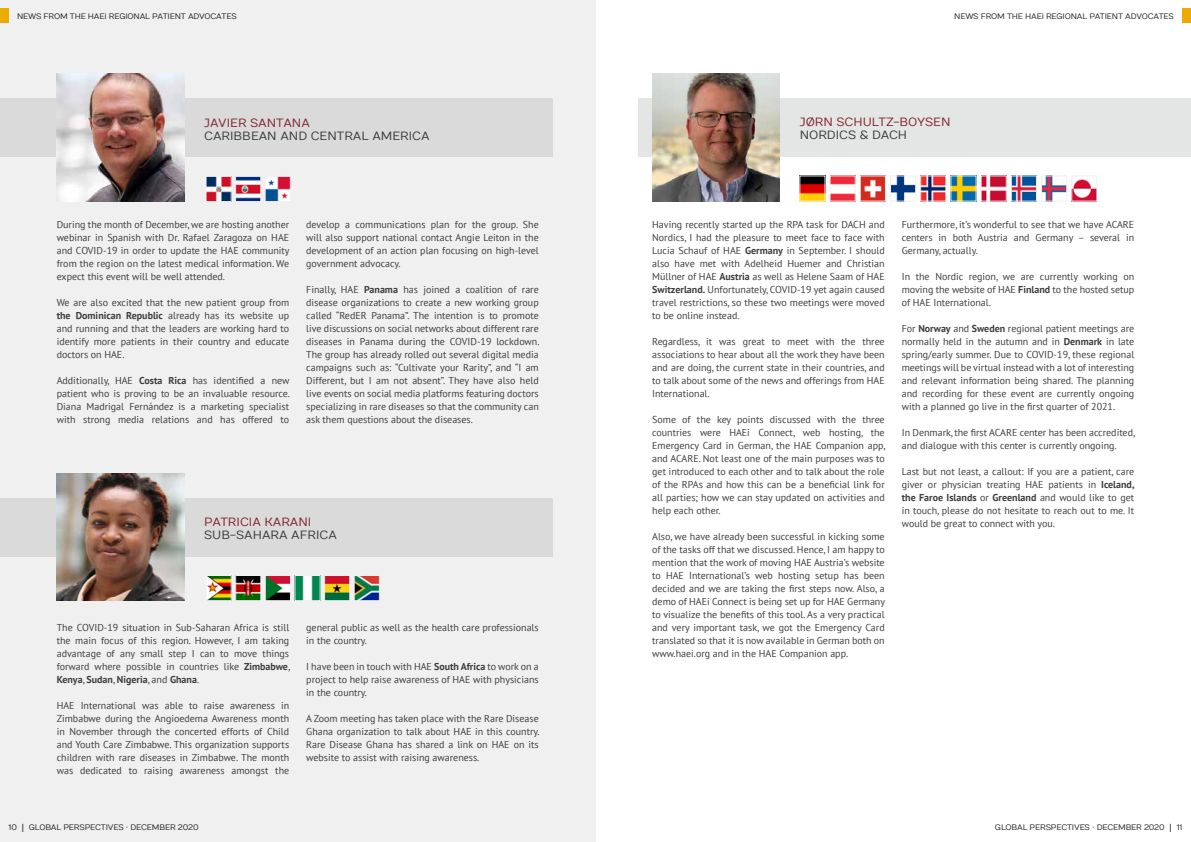
<style>
.page{position:relative;width:1191px;height:842px;background:#fff}
.page>*{position:absolute;margin:0;border:0;box-sizing:border-box;transform-origin:0 0}
.t1{font:12px "Numans";color:#3e3d40}
.t2{font:12px "Numans";color:#832931}
.t3{font:10px/13px "PT Sans";color:#3e3d40;text-align:justify}
.t4{font:8px "Numans";letter-spacing:-.02em;color:#282829}
.s1{font-weight:700}
</style>
<div class="page">
<div style="left:0;top:0;width:595px;height:842px;background:#f0f0f1"></div>
<div style="left:0;top:9px;width:9px;height:14px;background:#ebab02"></div>
<div style="left:1182px;top:9px;width:9px;height:14px;background:#ebab02"></div>
<div style="left:0;top:99px;width:552px;height:58px;background:#dadadb"></div>
<div style="left:0;top:498px;width:552px;height:59px;background:#dadadb"></div>
<img style="left:208px;top:178px;width:21px;height:22px">
<div style="left:206px;top:176px;width:25px;height:26px;border:1px solid #f0f0f1"></div>
<img style="left:267px;top:178px;width:21px;height:22px">
<div style="left:265px;top:176px;width:25px;height:26px;border:1px solid #f0f0f1"></div>
<img style="left:237px;top:178px;width:22px;height:22px">
<div style="left:235px;top:176px;width:26px;height:26px;border:1px solid #f0f0f1"></div>
<img style="left:57px;top:74px;width:127px;height:127px">
<img style="left:57px;top:473px;width:127px;height:128px">
<img style="left:208px;top:577px;width:21px;height:22px">
<div style="left:206px;top:575px;width:25px;height:26px;border:1px solid #f0f0f1"></div>
<img style="left:297px;top:577px;width:21px;height:22px">
<div style="left:295px;top:575px;width:25px;height:26px;border:1px solid #f0f0f1"></div>
<img style="left:237px;top:577px;width:22px;height:22px">
<div style="left:235px;top:575px;width:26px;height:26px;border:1px solid #f0f0f1"></div>
<img style="left:326px;top:577px;width:22px;height:22px">
<div style="left:324px;top:575px;width:26px;height:26px;border:1px solid #f0f0f1"></div>
<img style="left:267px;top:577px;width:22px;height:22px">
<div style="left:265px;top:575px;width:26px;height:26px;border:1px solid #f0f0f1"></div>
<img style="left:356px;top:577px;width:21px;height:22px">
<div style="left:354px;top:575px;width:25px;height:26px;border:1px solid #f0f0f1"></div>
<img style="left:801px;top:178px;width:22px;height:21px">
<img style="left:983px;top:178px;width:21px;height:21px">
<div style="left:981px;top:176px;width:25px;height:25px;border:1px solid #f0f0f1"></div>
<img style="left:1043px;top:178px;width:21px;height:21px">
<div style="left:1041px;top:176px;width:25px;height:25px;border:1px solid #f0f0f1"></div>
<img style="left:922px;top:178px;width:22px;height:21px">
<div style="left:920px;top:176px;width:26px;height:25px;border:1px solid #f0f0f1"></div>
<img style="left:892px;top:178px;width:21px;height:21px">
<div style="left:890px;top:176px;width:25px;height:25px;border:1px solid #f0f0f1"></div>
<img style="left:952px;top:178px;width:22px;height:21px">
<img style="left:1073px;top:179px;width:22px;height:20px">
<div style="left:1071px;top:176px;width:26px;height:25px;border:1px solid #f0f0f1"></div>
<img style="left:832px;top:178px;width:21px;height:21px">
<div style="left:830px;top:176px;width:25px;height:25px;border:1px solid #f0f0f1"></div>
<img style="left:1013px;top:178px;width:21px;height:21px">
<div style="left:1011px;top:176px;width:25px;height:25px;border:1px solid #f0f0f1"></div>
<img style="left:862px;top:178px;width:21px;height:21px">
<div style="left:638px;top:98px;width:553px;height:59px;background:#e4e5e5"></div>
<img style="left:652px;top:74px;width:128px;height:127px">
<p class="t4" style="left:17px;top:12px;width:221px">NEWS FROM THE HAEi REGIONAL PATIENT ADVOCATES</p>
<p class="t4" style="left:954px;top:12px;width:221px">NEWS FROM THE HAEi REGIONAL PATIENT ADVOCATES</p>
<p class="t2" style="left:204px;top:116px;width:107px">JAVIER SANTANA</p>
<p class="t1" style="left:204px;top:129px;width:227px">CARIBBEAN AND CENTRAL AMERICA</p>
<p class="t3" style="left:57px;top:218px;width:234px">During the month of December, we are hosting another webinar in Spanish with Dr. Rafael Zaragoza on HAE and COVID-19 in order to update the HAE community from the region on the latest medical information. We expect this event will be well attended.</p>
<p class="t3" style="left:57px;top:296px;width:234px">We are also excited that the new patient group from <span class="s1">the Dominican Republic</span> already has its website up and running and that the leaders are working hard to identify more patients in their country and educate doctors on HAE.</p>
<p class="t3" style="left:57px;top:374px;width:235px">Additionally, HAE <span class="s1">Costa Rica</span> has identified a new patient who is proving to be an invaluable resource.<br>Diana Madrigal Fernández is a marketing specialist with strong media relations and has offered to</p>
<p class="t3" style="left:306px;top:218px;width:234px">develop a communications plan for the group. She will also support national contact Angie Leiton in the development of an action plan focusing on high-level government advocacy.</p>
<p class="t3" style="left:306px;top:283px;width:235px">Finally, HAE <span class="s1">Panama</span> has joined a coalition of rare disease organizations to create a new working group called “RedER Panama”. The intention is to promote live discussions on social networks about different rare diseases in Panama during the COVID-19 lockdown.<br>The group has already rolled out several digital media campaigns such as: “Cultivate your Rarity”, and “I am Different, but I am not absent”. They have also held live events on social media platforms featuring doctors specializing in rare diseases so that the community can ask them questions about the diseases.</p>
<p class="t2" style="left:204px;top:516px;width:109px">PATRICIA KARANI</p>
<p class="t1" style="left:204px;top:529px;width:134px">SUB-SAHARA AFRICA</p>
<p class="t3" style="left:57px;top:621px;width:235px">The COVID-19 situation in Sub-Saharan Africa is still the main focus of this region. However, I am taking advantage of any small step I can to move things forward where possible in countries like <span class="s1">Zimbabwe</span>, <span class="s1">Kenya</span>, <span class="s1">Sudan</span>, <span class="s1">Nigeria</span>, and <span class="s1">Ghana</span>.</p>
<p class="t3" style="left:57px;top:699px;width:234px">HAE International was able to raise awareness in Zimbabwe during the Angioedema Awareness month in November through the concerted efforts of Child and Youth Care Zimbabwe. This organization supports children with rare diseases in Zimbabwe. The month was dedicated to raising awareness amongst the</p>
<p class="t3" style="left:306px;top:621px;width:234px">general public as well as the health care professionals in the country.</p>
<p class="t3" style="left:306px;top:660px;width:234px">I have been in touch with HAE <span class="s1">South Africa</span> to work on a project to help raise awareness of HAE with physicians in the country.</p>
<p class="t3" style="left:306px;top:712px;width:235px">A Zoom meeting has taken place with the Rare Disease Ghana organization to talk about HAE in this country.<br>Rare Disease Ghana has shared a link on HAE on its website to assist with raising awareness.</p>
<p class="t2" style="left:799px;top:116px;width:152px">JØRN SCHULTZ-BOYSEN</p>
<p class="t1" style="left:799px;top:129px;width:109px">NORDICS &amp; DACH</p>
<p class="t3" style="left:652px;top:218px;width:234px">Having recently started up the RPA task for DACH and Nordics, I had the pleasure to meet face to face with Lucia Schauf of HAE <span class="s1">Germany</span> in September. I should also have met with Adelheid Huemer and Christian Müllner of HAE <span class="s1">Austria</span> as well as Helene Saam of HAE <span class="s1">Switzerland.</span> Unfortunately, COVID-19 yet again caused travel restrictions, so these two meetings were moved to be online instead.</p>
<p class="t3" style="left:652px;top:335px;width:234px">Regardless, it was great to meet with the three associations to hear about all the work they have been and are doing, the current state in their countries, and to talk about some of the news and offerings from HAE International.</p>
<p class="t3" style="left:652px;top:413px;width:235px">Some of the key points discussed with the three countries were HAEi Connect, web hosting, the Emergency Card in German, the HAE Companion app, and ACARE. Not least one of the main purposes was to get introduced to each other and to talk about the role of the RPAs and how this can be a beneficial link for all parties; how we can stay updated on activities and help each other.</p>
<p class="t3" style="left:652px;top:530px;width:234px">Also, we have already been successful in kicking some of the tasks off that we discussed. Hence, I am happy to mention that the work of moving HAE Austria’s website to HAE International’s web hosting setup has been decided and we are taking the first steps now. Also, a demo of HAEi Connect is being set up for HAE Germany to visualize the benefits of this tool. As a very practical and very important task, we got the Emergency Card translated so that it is now available in German both on www.haei.org and in the HAE Companion app.</p>
<p class="t3" style="left:901px;top:218px;width:234px">Furthermore, it’s wonderful to see that we have ACARE centers in both Austria and Germany – several in Germany, actually.</p>
<p class="t3" style="left:901px;top:270px;width:234px">In the Nordic region, we are currently working on moving the website of HAE <span class="s1">Finland</span> to the hosted setup of HAE International.</p>
<p class="t3" style="left:901px;top:322px;width:234px">For <span class="s1">Norway</span> and <span class="s1">Sweden</span> regional patient meetings are normally held in the autumn and in <span class="s1">Denmark</span> in late spring/early summer. Due to COVID-19, these regional meetings will be virtual instead with a lot of interesting and relevant information being shared. The planning and recording for these event are currently ongoing with a planned go live in the first quarter of 2021.</p>
<p class="t3" style="left:901px;top:426px;width:235px">In Denmark, the first ACARE center has been accredited, and dialogue with this center is currently ongoing.</p>
<p class="t3" style="left:901px;top:465px;width:234px">Last but not least, a callout: If you are a patient, care giver or physician treating HAE patients in <span class="s1">Iceland, the Faroe Islands</span> or <span class="s1">Greenland</span> and would like to get in touch, please do not hesitate to reach out to me. It would be great to connect with you.</p>
<p class="t4" style="left:9px;top:822px;width:192px">10 ⎮ GLOBAL PERSPECTIVES · DECEMBER 2020</p>
<p class="t4" style="left:995px;top:822px;width:189px">GLOBAL PERSPECTIVES · DECEMBER 2020 ⎮ 11</p>
</div>
